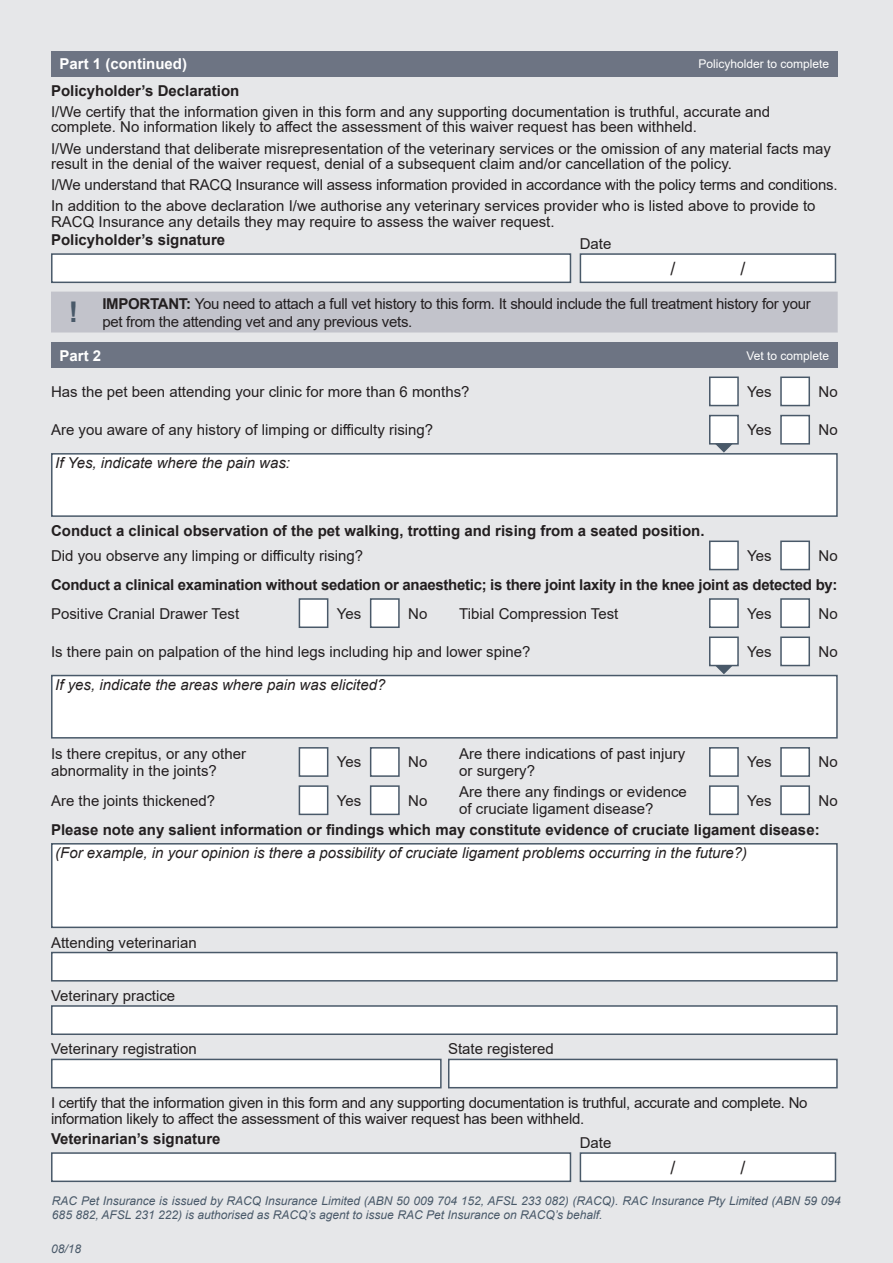
<style>
.page{position:relative;width:893px;height:1263px;background:#e6e7e9}
.page>*{position:absolute;margin:0;border:0;box-sizing:border-box;transform-origin:0 0}
.t1{font:700 28.5px "Arial";color:#495969}
.t2{font:18px "Arial";color:#231f20}
.t3{font:15px/16.5px "Arial";color:#231f20}
.t4{font:700 15px "Arial";color:#231f20}
.t5{font:italic 15px "Arial";color:#231f20}
.t6{font:15px/18px "Arial";letter-spacing:-.02em;color:#231f20}
.t7{font:700 15px "Arial";letter-spacing:-.02em;color:#231f20}
.t8{font:700 15px "Arial";color:#fff}
.t9{font:italic 12px/14.4px "Arial";color:#495969}
.t10{font:12px "Arial";color:#fff}
.s1{font-weight:700}
</style>
<div class="page">
<div style="left:51px;top:952px;width:787px;height:29px;background:#fff;border:2px solid #495969"></div>
<div style="left:51px;top:1005px;width:787px;height:30px;background:#fff;border:2px solid #495969"></div>
<div style="left:51px;top:1059px;width:391px;height:29px;background:#fff;border:2px solid #495969"></div>
<div style="left:448px;top:1059px;width:390px;height:29px;background:#fff;border:2px solid #495969"></div>
<div style="left:51px;top:292px;width:787px;height:40px;background:#c2c3cb"></div>
<div style="left:51px;top:51px;width:787px;height:26px;background:#6d7483"></div>
<div style="left:51px;top:342px;width:787px;height:26px;background:#6d7483"></div>
<div style="left:51px;top:253px;width:520px;height:30px;background:#fff;border:2px solid #495969"></div>
<div style="left:580px;top:254px;width:255px;height:28px;background:#fff"></div>
<div style="left:580px;top:253px;width:256px;height:30px;border:2px solid #495969"></div>
<div style="left:51px;top:1152px;width:520px;height:30px;background:#fff;border:2px solid #495969"></div>
<div style="left:580px;top:1153px;width:255px;height:28px;background:#fff"></div>
<div style="left:580px;top:1152px;width:256px;height:30px;border:2px solid #495969"></div>
<div style="left:709px;top:376px;width:30px;height:30px;background:#fff;border:2px solid #495969"></div>
<div style="left:780px;top:376px;width:30px;height:30px;background:#fff;border:2px solid #495969"></div>
<div style="left:709px;top:540px;width:30px;height:30px;background:#fff;border:2px solid #495969"></div>
<div style="left:780px;top:540px;width:30px;height:30px;background:#fff;border:2px solid #495969"></div>
<div style="left:709px;top:415px;width:30px;height:30px;background:#fff;border:2px solid #495969"></div>
<svg style="left:715px;top:444px;width:18px;height:9px"></svg>
<div style="left:780px;top:415px;width:30px;height:30px;background:#fff;border:2px solid #495969"></div>
<div style="left:51px;top:453px;width:787px;height:64px;background:#fff;border:2px solid #495969"></div>
<div style="left:709px;top:747px;width:30px;height:30px;background:#fff;border:2px solid #495969"></div>
<div style="left:299px;top:747px;width:29px;height:30px;background:#fff;border:2px solid #495969"></div>
<div style="left:780px;top:747px;width:30px;height:30px;background:#fff;border:2px solid #495969"></div>
<div style="left:370px;top:747px;width:30px;height:30px;background:#fff;border:2px solid #495969"></div>
<div style="left:709px;top:785px;width:30px;height:30px;background:#fff;border:2px solid #495969"></div>
<div style="left:299px;top:785px;width:29px;height:30px;background:#fff;border:2px solid #495969"></div>
<div style="left:780px;top:785px;width:30px;height:30px;background:#fff;border:2px solid #495969"></div>
<div style="left:370px;top:785px;width:30px;height:30px;background:#fff;border:2px solid #495969"></div>
<div style="left:709px;top:598px;width:30px;height:30px;background:#fff;border:2px solid #495969"></div>
<div style="left:780px;top:598px;width:30px;height:30px;background:#fff;border:2px solid #495969"></div>
<div style="left:299px;top:598px;width:29px;height:30px;background:#fff;border:2px solid #495969"></div>
<div style="left:370px;top:598px;width:30px;height:30px;background:#fff;border:2px solid #495969"></div>
<div style="left:709px;top:636px;width:30px;height:30px;background:#fff;border:2px solid #495969"></div>
<svg style="left:715px;top:665px;width:18px;height:9px"></svg>
<div style="left:780px;top:636px;width:30px;height:30px;background:#fff;border:2px solid #495969"></div>
<div style="left:51px;top:675px;width:787px;height:63px;background:#fff;border:2px solid #495969"></div>
<div style="left:51px;top:843px;width:787px;height:85px;background:#fff;border:2px solid #495969"></div>
<p class="t8" style="left:60px;top:53px;width:129px">Part 1 (continued)</p>
<p class="t10" style="left:698px;top:56px;width:132px">Policyholder to complete</p>
<p class="t4" style="left:51px;top:80px;width:190px">Policyholder’s Declaration</p>
<p class="t3" style="left:51px;top:104px;width:721px;line-height:15px">I/We certify that the information given in this form and any supporting documentation is truthful, accurate and complete. No information likely to affect the assessment of this waiver request has been withheld.</p>
<p class="t3" style="left:51px;top:141px;width:782px;line-height:15px">I/We understand that deliberate misrepresentation of the veterinary services or the omission of any material facts may result in the denial of the waiver request, denial of a subsequent claim and/or cancellation of the policy.</p>
<p class="t3" style="left:51px;top:176px;width:788px">I/We understand that RACQ Insurance will assess information provided in accordance with the policy terms and conditions.</p>
<p class="t3" style="left:51px;top:199px;width:766px;line-height:15px">In addition to the above declaration I/we authorise any veterinary services provider who is listed above to provide to<br>RACQ Insurance any details they may require to assess the waiver request.</p>
<p class="t4" style="left:51px;top:229px;width:176px">Policyholder’s signature</p>
<p class="t3" style="left:580px;top:235px;width:33px">Date</p>
<p class="t2" style="left:670px;top:256px;width:7px">/</p>
<p class="t2" style="left:740px;top:256px;width:7px">/</p>
<p class="t1" style="left:69px;top:292px;width:11px">!</p>
<p class="t6" style="left:102px;top:294px;width:710px"><span class="s1">IMPORTANT:</span> You need to attach a full vet history to this form. It should include the full treatment history for your pet from the attending vet and any previous vets.</p>
<p class="t8" style="left:60px;top:345px;width:43px">Part 2</p>
<p class="t10" style="left:746px;top:347px;width:84px">Vet to complete</p>
<p class="t3" style="left:51px;top:383px;width:420px">Has the pet been attending your clinic for more than 6 months?</p>
<p class="t3" style="left:747px;top:383px;width:26px">Yes</p>
<p class="t3" style="left:818px;top:383px;width:21px">No</p>
<p class="t3" style="left:51px;top:421px;width:384px">Are you aware of any history of limping or difficulty rising?</p>
<p class="t3" style="left:747px;top:421px;width:26px">Yes</p>
<p class="t3" style="left:818px;top:421px;width:21px">No</p>
<p class="t5" style="left:55px;top:453px;width:236px">If Yes, indicate where the pain was:</p>
<p class="t4" style="left:51px;top:520px;width:655px">Conduct a clinical observation of the pet walking, trotting and rising from a seated position.</p>
<p class="t3" style="left:51px;top:547px;width:314px">Did you observe any limping or difficulty rising?</p>
<p class="t3" style="left:747px;top:547px;width:26px">Yes</p>
<p class="t3" style="left:818px;top:547px;width:21px">No</p>
<p class="t7" style="left:51px;top:574px;width:788px">Conduct a clinical examination without sedation or anaesthetic; is there joint laxity in the knee joint as detected by:</p>
<p class="t3" style="left:51px;top:605px;width:190px">Positive Cranial Drawer Test</p>
<p class="t3" style="left:337px;top:605px;width:26px">Yes</p>
<p class="t3" style="left:408px;top:605px;width:21px">No</p>
<p class="t3" style="left:459px;top:605px;width:161px">Tibial Compression Test</p>
<p class="t3" style="left:747px;top:605px;width:26px">Yes</p>
<p class="t3" style="left:818px;top:605px;width:21px">No</p>
<p class="t3" style="left:51px;top:643px;width:481px">Is there pain on palpation of the hind legs including hip and lower spine?</p>
<p class="t3" style="left:747px;top:643px;width:26px">Yes</p>
<p class="t3" style="left:818px;top:643px;width:21px">No</p>
<p class="t5" style="left:55px;top:675px;width:332px">If yes, indicate the areas where pain was elicited?</p>
<p class="t3" style="left:459px;top:745px;width:227px">Are there indications of past injury or surgery?</p>
<p class="t3" style="left:51px;top:745px;width:197px">Is there crepitus, or any other abnormality in the joints?</p>
<p class="t3" style="left:337px;top:754px;width:26px">Yes</p>
<p class="t3" style="left:408px;top:754px;width:21px">No</p>
<p class="t3" style="left:747px;top:754px;width:26px">Yes</p>
<p class="t3" style="left:818px;top:754px;width:21px">No</p>
<p class="t3" style="left:459px;top:784px;width:229px">Are there any findings or evidence of cruciate ligament disease?</p>
<p class="t3" style="left:51px;top:792px;width:166px">Are the joints thickened?</p>
<p class="t3" style="left:337px;top:792px;width:26px">Yes</p>
<p class="t3" style="left:408px;top:792px;width:21px">No</p>
<p class="t3" style="left:747px;top:792px;width:26px">Yes</p>
<p class="t3" style="left:818px;top:792px;width:21px">No</p>
<p class="t4" style="left:51px;top:819px;width:770px">Please note any salient information or findings which may constitute evidence of cruciate ligament disease:</p>
<p class="t5" style="left:55px;top:843px;width:693px">(For example, in your opinion is there a possibility of cruciate ligament problems occurring in the future?)</p>
<p class="t3" style="left:51px;top:934px;width:147px">Attending veterinarian</p>
<p class="t3" style="left:51px;top:987px;width:126px">Veterinary practice</p>
<p class="t3" style="left:51px;top:1041px;width:147px">Veterinary registration</p>
<p class="t3" style="left:448px;top:1041px;width:107px">State registered</p>
<p class="t3" style="left:51px;top:1094px;width:758px">I certify that the information given in this form and any supporting documentation is truthful, accurate and complete. No information likely to affect the assessment of this waiver request has been withheld.</p>
<p class="t4" style="left:51px;top:1128px;width:171px">Veterinarian’s signature</p>
<p class="t3" style="left:580px;top:1134px;width:33px">Date</p>
<p class="t2" style="left:670px;top:1155px;width:7px">/</p>
<p class="t2" style="left:740px;top:1155px;width:7px">/</p>
<p class="t9" style="left:52px;top:1193px;width:790px">RAC Pet Insurance is issued by RACQ Insurance Limited (ABN 50 009 704 152, AFSL 233 082) (RACQ). RAC Insurance Pty Limited (ABN 59 094<br>685 882, AFSL 231 222) is authorised as RACQ’s agent to issue RAC Pet Insurance on RACQ’s behalf.</p>
<p class="t9" style="left:51px;top:1242px;width:32px">08/18</p>
</div>
